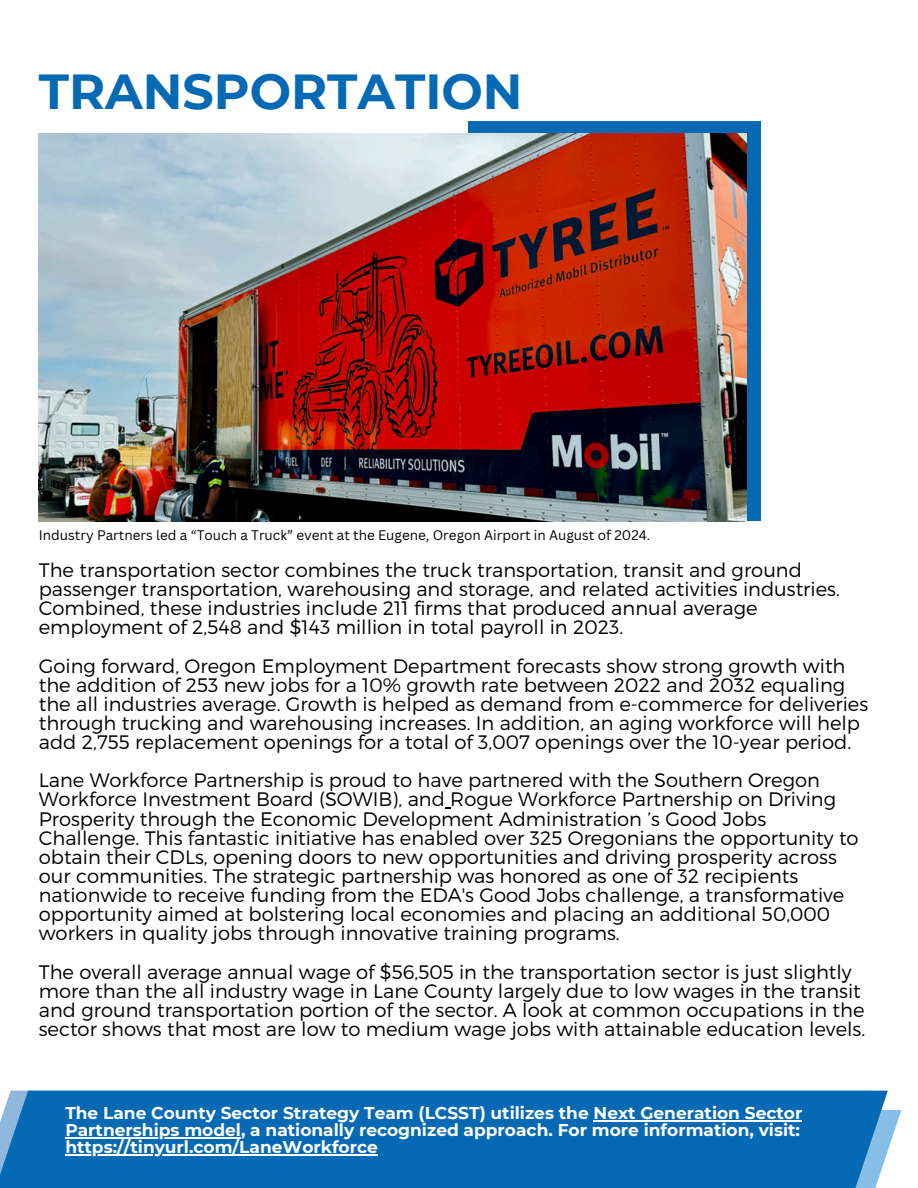
<style>
.page{position:relative;width:918px;height:1188px;background:#fff}
.page>*{position:absolute;margin:0;border:0;box-sizing:border-box;transform-origin:0 0}
.t1{font:700 49.05px "Montserrat";color:#0669b4}
.t2{font:300 19.5px/19.2px "Montserrat";color:#000}
.t3{font:700 17.1px/16.8px "Montserrat";color:#fff}
.t4{font:13.5px "Canva Sans";color:#000}
</style>
<div class="page">
<div style="left:468px;top:121px;width:293px;height:400px;background:#0669b4"></div>
<img style="left:39px;top:133px;width:707px;height:388px">
<div style="left:0;top:1091px;width:888px;height:97px;background:#0669b4"></div>
<hr style="left:594px;top:1120px;width:208px;height:2px;background:#fff">
<hr style="left:65px;top:1137px;width:176px;height:1px;background:#fff">
<hr style="left:65px;top:1154px;width:313px;height:1px;background:#fff">
<p class="t1" style="left:39px;top:62px;width:485px">TRANSPORTATION</p>
<p class="t4" style="left:39px;top:526px;width:613px">Industry Partners led a “Touch a Truck” event at the Eugene, Oregon Airport in August of 2024.</p>
<p class="t2" style="left:39px;top:559px;width:803px">The transportation sector combines the truck transportation, transit and ground passenger transportation, warehousing and storage, and related activities industries.<br>Combined, these industries include 211 firms that produced annual average employment of 2,548 and $143 million in total payroll in 2023.</p>
<h2 class="t2" style="left:39px;top:655px;width:831px">Going forward, Oregon Employment Department forecasts show strong growth with the addition of 253 new jobs for a 10% growth rate between 2022 and 2032 equaling the all industries average. Growth is helped as demand from e-commerce for deliveries through trucking and warehousing increases. In addition, an aging workforce will help add 2,755 replacement openings for a total of 3,007 openings over the 10-year period.</h2>
<h2 class="t2" style="left:39px;top:770px;width:821px">Lane Workforce Partnership is proud to have partnered with the Southern Oregon Workforce Investment Board (SOWIB), and Rogue Workforce Partnership on Driving Prosperity through the Economic Development Administration ’s Good Jobs Challenge. This fantastic initiative has enabled over 325 Oregonians the opportunity to obtain their CDLs, opening doors to new opportunities and driving prosperity across our communities. The strategic partnership was honored as one of 32 recipients nationwide to receive funding from the EDA's Good Jobs challenge, a transformative opportunity aimed at bolstering local economies and placing an additional 50,000 workers in quality jobs through innovative training programs.</h2>
<h2 class="t2" style="left:39px;top:961px;width:828px">The overall average annual wage of $56,505 in the transportation sector is just slightly more than the all industry wage in Lane County largely due to low wages in the transit and ground transportation portion of the sector. A look at common occupations in the sector shows that most are low to medium wage jobs with attainable education levels.</h2>
<h2 class="t3" style="left:65px;top:1105px;width:739px">The Lane County Sector Strategy Team (LCSST) utilizes the Next Generation Sector</h2>
<h3 class="t3" style="left:65px;top:1122px;width:736px">Partnerships model, a nationally recognized approach. For more information, visit: https://tinyurl.com/LaneWorkforce</h3>
</div>
